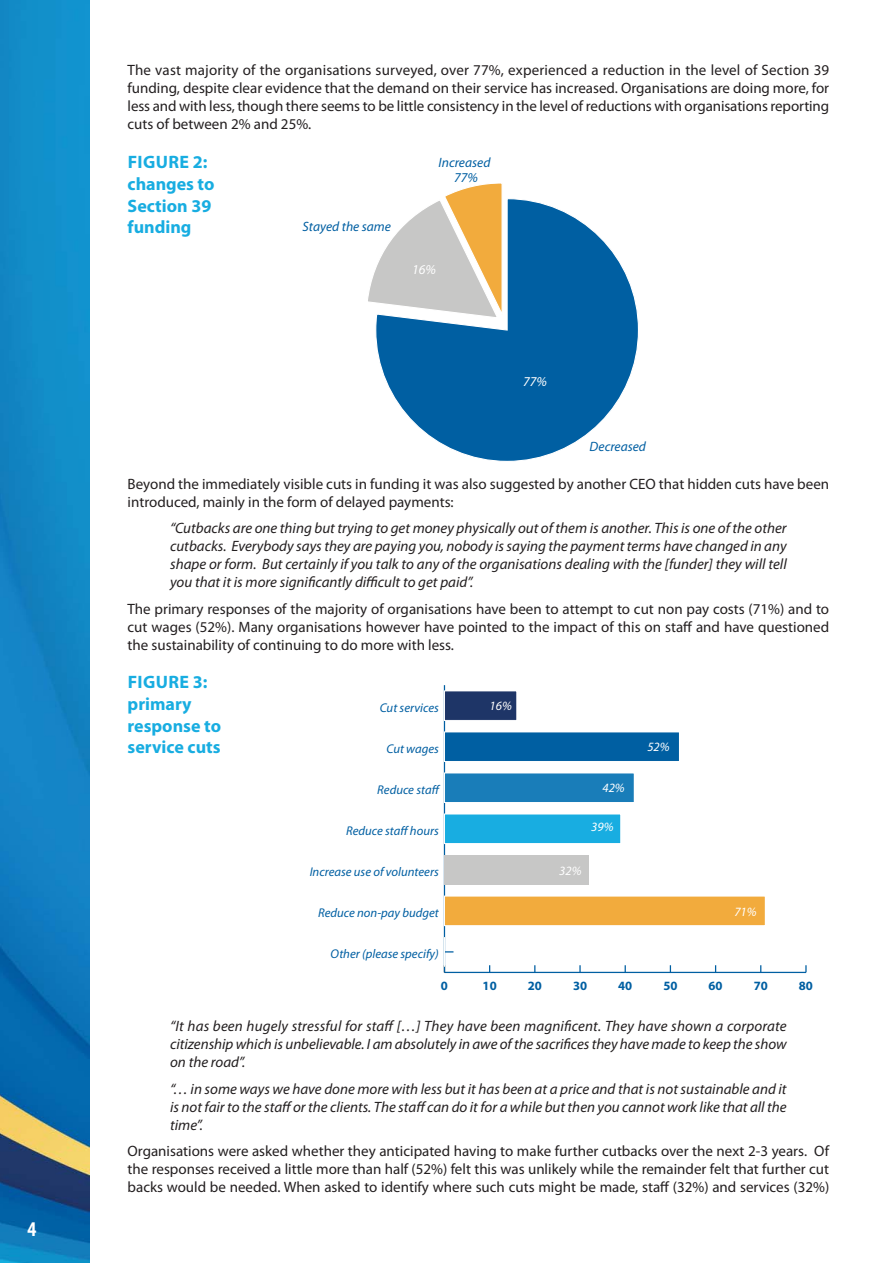
<style>
.page{position:relative;width:893px;height:1263px;background:#fff}
.page>*{position:absolute;margin:0;border:0;box-sizing:border-box;transform-origin:0 0}
.t1{font:700 condensed 21px "Myriad Pro";color:#fff}
.t2{font:700 18px/21.6px "Myriad Pro";color:#18ade1}
.t3{font:15px/18px "Myriad Pro";color:#231f20;text-align:justify}
.t4{font:italic 15px/18px "Myriad Pro";color:#231f20;text-align:justify}
.t5{font:italic 13.5px/14.5px "Myriad Pro";color:#005fa2;text-align:center}
.t6{font:italic 13.5px "Myriad Pro";color:#fff}
.t7{font:italic 12.75px "Myriad Pro";color:#005fa2}
.t8{font:italic 12.75px "Myriad Pro";color:#fff}
.t9{font:700 12.75px "Myriad Pro";color:#005fa2}
</style>
<div class="page">
<img style="left:0;top:0;width:89px;height:1263px">
<svg style="left:375px;top:198px;width:264px;height:264px"></svg>
<svg style="left:368px;top:183px;width:136px;height:136px"></svg>
<hr style="left:444px;top:972px;width:362px;height:1px;background:#005fa2">
<svg style="left:579px;top:965px;width:2px;height:7px"></svg>
<svg style="left:805px;top:965px;width:2px;height:7px"></svg>
<hr style="left:444px;top:685px;width:1px;height:287px;background:#005fa2">
<div style="left:444px;top:691px;width:73px;height:29px;background:#1e3567"></div>
<div style="left:444px;top:690px;width:73px;height:31px;border:1px solid #fff"></div>
<div style="left:444px;top:732px;width:235px;height:29px;background:#005fa2"></div>
<div style="left:444px;top:732px;width:236px;height:30px;border:1px solid #fff"></div>
<div style="left:444px;top:773px;width:190px;height:29px;background:#197db9"></div>
<div style="left:444px;top:773px;width:191px;height:30px;border:1px solid #fff"></div>
<div style="left:444px;top:814px;width:177px;height:29px;background:#18ade1"></div>
<div style="left:444px;top:814px;width:177px;height:30px;border:1px solid #fff"></div>
<div style="left:444px;top:855px;width:145px;height:29px;background:#c7c7c6"></div>
<div style="left:444px;top:896px;width:321px;height:30px;background:#f2ab3d"></div>
<div style="left:444px;top:896px;width:322px;height:30px;border:1px solid #fff"></div>
<hr style="left:444px;top:937px;width:1px;height:30px;background:#fff">
<h1 class="t1" style="left:27px;top:1217px;width:10px">4</h1>
<p class="t3" style="left:128px;top:62px;width:703px">The vast majority of the organisations surveyed, over 77%, experienced a reduction in the level of Section 39 funding, despite clear evidence that the demand on their service has increased. Organisations are doing more, for less and with less, though there seems to be little consistency in the level of reductions with organisations reporting cuts of between 2% and 25%.</p>
<p class="t2" style="left:128px;top:153px;width:89px">FIGURE 2: changes to<br>Section 39 funding</p>
<p class="t5" style="left:303px;top:220px;width:90px">Stayed the same</p>
<p class="t5" style="left:439px;top:157px;width:53px">Increased<br>77%</p>
<p class="t6" style="left:412px;top:263px;width:25px">16%</p>
<p class="t6" style="left:523px;top:375px;width:25px">77%</p>
<p class="t5" style="left:590px;top:440px;width:58px">Decreased</p>
<p class="t3" style="left:128px;top:476px;width:703px">Beyond the immediately visible cuts in funding it was also suggested by another CEO that hidden cuts have been introduced, mainly in the form of delayed payments:</p>
<p class="t4" style="left:170px;top:520px;width:618px">“Cutbacks are one thing but trying to get money physically out of them is another. This is one of the other cutbacks. Everybody says they are paying you, nobody is saying the payment terms have changed in any shape or form. But certainly if you talk to any of the organisations dealing with the [funder] they will tell you that it is more significantly difficult to get paid”.</p>
<p class="t3" style="left:128px;top:601px;width:703px">The primary responses of the majority of organisations have been to attempt to cut non pay costs (71%) and to cut wages (52%). Many organisations however have pointed to the impact of this on staff and have questioned the sustainability of continuing to do more with less.</p>
<p class="t2" style="left:128px;top:673px;width:95px">FIGURE 3: primary response to service cuts</p>
<p class="t7" style="left:380px;top:702px;width:61px">Cut services</p>
<p class="t8" style="left:490px;top:700px;width:24px">16%</p>
<p class="t7" style="left:386px;top:743px;width:54px">Cut wages</p>
<p class="t7" style="left:377px;top:784px;width:65px">Reduce staff</p>
<p class="t7" style="left:346px;top:825px;width:94px">Reduce staff hours</p>
<p class="t7" style="left:310px;top:866px;width:131px">Increase use of volunteers</p>
<p class="t7" style="left:318px;top:907px;width:122px">Reduce non-pay budget</p>
<p class="t7" style="left:331px;top:948px;width:110px">Other (please specify)</p>
<p class="t8" style="left:602px;top:781px;width:24px">42%</p>
<p class="t8" style="left:591px;top:821px;width:24px">39%</p>
<p class="t8" style="left:559px;top:864px;width:24px">32%</p>
<p class="t8" style="left:647px;top:741px;width:24px">52%</p>
<p class="t8" style="left:734px;top:906px;width:24px">71%</p>
<p class="t9" style="left:441px;top:978px;width:9px">0</p>
<p class="t9" style="left:483px;top:978px;width:16px">10</p>
<p class="t9" style="left:528px;top:978px;width:16px">20</p>
<p class="t9" style="left:573px;top:978px;width:16px">30</p>
<p class="t9" style="left:618px;top:978px;width:16px">40</p>
<p class="t9" style="left:663px;top:978px;width:16px">50</p>
<p class="t9" style="left:708px;top:978px;width:16px">60</p>
<p class="t9" style="left:754px;top:978px;width:16px">70</p>
<p class="t9" style="left:799px;top:978px;width:16px">80</p>
<p class="t4" style="left:170px;top:1018px;width:618px">“It has been hugely stressful for staff […] They have been magnificent. They have shown a corporate citizenship which is unbelievable. I am absolutely in awe of the sacrifices they have made to keep the show on the road”.</p>
<p class="t4" style="left:170px;top:1081px;width:618px">“… in some ways we have done more with less but it has been at a price and that is not sustainable and it is not fair to the staff or the clients. The staff can do it for a while but then you cannot work like that all the time”.</p>
<p class="t3" style="left:128px;top:1143px;width:703px">Organisations were asked whether they anticipated having to make further cutbacks over the next 2-3 years. Of the responses received a little more than half (52%) felt this was unlikely while the remainder felt that further cut backs would be needed. When asked to identify where such cuts might be made, staff (32%) and services (32%)</p>
</div>
